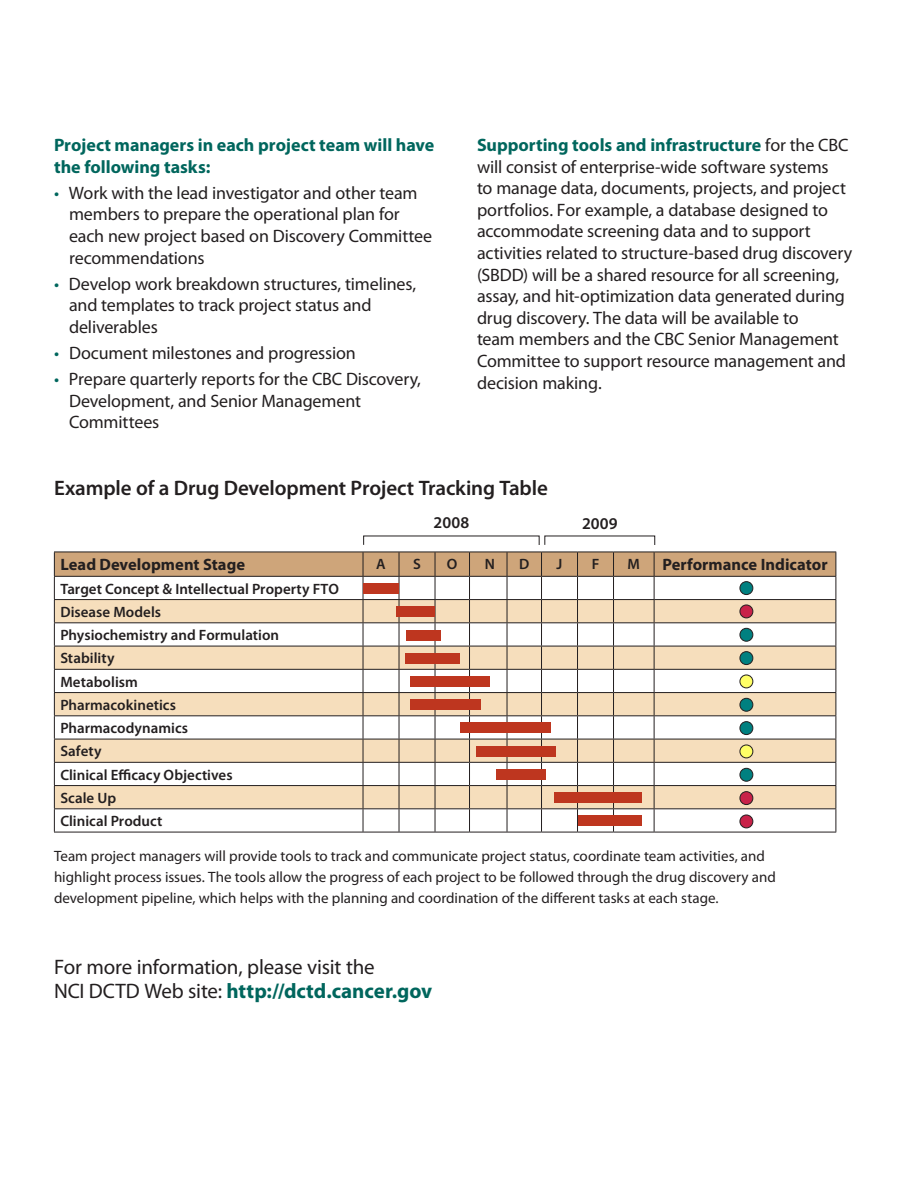
<style>
.page{position:relative;width:918px;height:1188px;background:#fff}
.page>*{position:absolute;margin:0;border:0;box-sizing:border-box;transform-origin:0 0}
._2_01_-_Body_text{font:21px/24px "Myriad Pro";letter-spacing:-.01em;color:#231f20}
._2_01_-_Body_text-2{font:600 21px "Myriad Pro";letter-spacing:-.005em;color:#231f20}
.t1{font:18px/21.6px "Myriad Pro";letter-spacing:-.01em;color:#231f20}
.t2{font:700 18px/21.6px "Myriad Pro";color:#00665d}
._2_01_-_Body_text-3{font:700 16.5px "Myriad Pro";color:#231f20}
._2_01_-_Body_text-4{font:600 16.5px "Myriad Pro";letter-spacing:.005em;color:#231f20}
._2_01_-_Body_text-5{font:15px/21px "Myriad Pro";color:#231f20}
._2_01_-_Body_text-6{font:600 15px "Myriad Pro";color:#231f20}
.s1{color:#00665d}
.s2{font-weight:700;color:#00665d}
</style>
<div class="page">
<svg style="left:54px;top:552px;width:783px;height:280px"></svg>
<hr style="left:54px;top:832px;width:309px;height:1px;background:#231f20">
<hr style="left:363px;top:832px;width:36px;height:1px;background:#231f20">
<hr style="left:399px;top:832px;width:36px;height:1px;background:#231f20">
<hr style="left:435px;top:832px;width:35px;height:1px;background:#231f20">
<hr style="left:470px;top:832px;width:37px;height:1px;background:#231f20">
<hr style="left:507px;top:832px;width:35px;height:1px;background:#231f20">
<hr style="left:542px;top:832px;width:36px;height:1px;background:#231f20">
<hr style="left:578px;top:832px;width:36px;height:1px;background:#231f20">
<hr style="left:614px;top:832px;width:40px;height:1px;background:#231f20">
<hr style="left:654px;top:832px;width:182px;height:1px;background:#231f20">
<div style="left:740px;top:582px;width:13px;height:13px;background:#008080;border-radius:50%"></div>
<div style="left:739px;top:581px;width:14px;height:14px;border:1px solid #231f20;border-radius:50%"></div>
<div style="left:740px;top:605px;width:13px;height:13px;background:#c82249;border-radius:50%"></div>
<div style="left:739px;top:605px;width:14px;height:13px;border:1px solid #231f20;border-radius:50%"></div>
<div style="left:740px;top:628px;width:13px;height:13px;background:#008080;border-radius:50%"></div>
<div style="left:739px;top:628px;width:14px;height:14px;border:1px solid #231f20;border-radius:50%"></div>
<div style="left:740px;top:652px;width:13px;height:13px;background:#008080;border-radius:50%"></div>
<div style="left:739px;top:651px;width:14px;height:14px;border:1px solid #231f20;border-radius:50%"></div>
<div style="left:740px;top:675px;width:13px;height:13px;background:#ff6;border-radius:50%"></div>
<div style="left:739px;top:675px;width:14px;height:13px;border:1px solid #231f20;border-radius:50%"></div>
<div style="left:740px;top:698px;width:13px;height:13px;background:#008080;border-radius:50%"></div>
<div style="left:739px;top:698px;width:14px;height:14px;border:1px solid #231f20;border-radius:50%"></div>
<div style="left:740px;top:722px;width:13px;height:13px;background:#008080;border-radius:50%"></div>
<div style="left:739px;top:721px;width:14px;height:14px;border:1px solid #231f20;border-radius:50%"></div>
<div style="left:740px;top:745px;width:13px;height:13px;background:#ff6;border-radius:50%"></div>
<div style="left:739px;top:745px;width:14px;height:13px;border:1px solid #231f20;border-radius:50%"></div>
<div style="left:740px;top:768px;width:13px;height:13px;background:#008080;border-radius:50%"></div>
<div style="left:739px;top:768px;width:14px;height:14px;border:1px solid #231f20;border-radius:50%"></div>
<div style="left:740px;top:792px;width:13px;height:13px;background:#c82249;border-radius:50%"></div>
<div style="left:739px;top:791px;width:14px;height:14px;border:1px solid #231f20;border-radius:50%"></div>
<div style="left:363px;top:583px;width:36px;height:11px;background:#be361f"></div>
<div style="left:396px;top:607px;width:39px;height:10px;background:#be361f"></div>
<div style="left:406px;top:630px;width:34px;height:10px;background:#be361f"></div>
<div style="left:406px;top:653px;width:54px;height:11px;background:#be361f"></div>
<div style="left:410px;top:676px;width:80px;height:11px;background:#be361f"></div>
<div style="left:410px;top:699px;width:71px;height:11px;background:#be361f"></div>
<div style="left:461px;top:723px;width:90px;height:10px;background:#be361f"></div>
<div style="left:476px;top:746px;width:80px;height:10px;background:#be361f"></div>
<div style="left:496px;top:769px;width:50px;height:11px;background:#be361f"></div>
<div style="left:554px;top:792px;width:88px;height:11px;background:#be361f"></div>
<div style="left:578px;top:815px;width:64px;height:11px;background:#be361f"></div>
<div style="left:740px;top:815px;width:13px;height:13px;background:#c82249;border-radius:50%"></div>
<div style="left:739px;top:815px;width:14px;height:13px;border:1px solid #231f20;border-radius:50%"></div>
<p class="t2" style="left:54px;top:134px;width:382px">Project managers in each project team will have the following tasks:</p>
<p class="t1" style="left:69px;top:182px;width:365px;text-indent:-15px"><span class="s1">•</span> Work with the lead investigator and other team members to prepare the operational plan for each new project based on Discovery Committee recommendations</p>
<p class="t1" style="left:69px;top:273px;width:349px;text-indent:-15px"><span class="s1">•</span> Develop work breakdown structures, timelines, and templates to track project status and deliverables</p>
<p class="t1" style="left:54px;top:342px;width:303px"><span class="s1">•</span> Document milestones and progression</p>
<p class="t1" style="left:69px;top:369px;width:353px;text-indent:-15px"><span class="s1">•</span> Prepare quarterly reports for the CBC Discovery,<br>Development, and Senior Management<br>Committees</p>
<p class="t1" style="left:477px;top:135px;width:377px"><span class="s2">Supporting tools and infrastructure</span> for the CBC will consist of enterprise-wide software systems<br>to manage data, documents, projects, and project portfolios. For example, a database designed to accommodate screening data and to support activities related to structure-based drug discovery (SBDD) will be a shared resource for all screening, assay, and hit-optimization data generated during drug discovery. The data will be available to<br>team members and the CBC Senior Management Committee to support resource management and decision making.</p>
<p class="_2_01_-_Body_text-2" style="left:54px;top:477px;width:495px">Example of a Drug Development Project Tracking Table</p>
<p class="_2_01_-_Body_text-4" style="left:434px;top:513px;width:37px">2008</p>
<p class="_2_01_-_Body_text-4" style="left:582px;top:514px;width:37px">2009</p>
<p class="_2_01_-_Body_text-3" style="left:60px;top:556px;width:186px">Lead Development Stage</p>
<p class="_2_01_-_Body_text-6" style="left:376px;top:556px;width:11px">A</p>
<p class="_2_01_-_Body_text-6" style="left:413px;top:556px;width:9px">S</p>
<p class="_2_01_-_Body_text-6" style="left:447px;top:556px;width:12px">O</p>
<p class="_2_01_-_Body_text-6" style="left:485px;top:556px;width:12px">N</p>
<p class="_2_01_-_Body_text-6" style="left:519px;top:556px;width:12px">D</p>
<p class="_2_01_-_Body_text-6" style="left:557px;top:556px;width:7px">J</p>
<p class="_2_01_-_Body_text-6" style="left:592px;top:556px;width:9px">F</p>
<p class="_2_01_-_Body_text-6" style="left:628px;top:556px;width:14px">M</p>
<p class="_2_01_-_Body_text-3" style="left:662px;top:556px;width:167px">Performance Indicator</p>
<p class="_2_01_-_Body_text-6" style="left:60px;top:580px;width:280px">Target Concept &amp; Intellectual Property FTO</p>
<p class="_2_01_-_Body_text-6" style="left:60px;top:603px;width:102px">Disease Models</p>
<p class="_2_01_-_Body_text-6" style="left:60px;top:627px;width:220px">Physiochemistry and Formulation</p>
<p class="_2_01_-_Body_text-6" style="left:60px;top:650px;width:56px">Stability</p>
<p class="_2_01_-_Body_text-6" style="left:60px;top:673px;width:79px">Metabolism</p>
<p class="_2_01_-_Body_text-6" style="left:60px;top:696px;width:117px">Pharmacokinetics</p>
<p class="_2_01_-_Body_text-6" style="left:60px;top:720px;width:129px">Pharmacodynamics</p>
<p class="_2_01_-_Body_text-6" style="left:60px;top:743px;width:43px">Safety</p>
<p class="_2_01_-_Body_text-6" style="left:60px;top:766px;width:174px">Clinical Efficacy Objectives</p>
<p class="_2_01_-_Body_text-6" style="left:60px;top:789px;width:57px">Scale Up</p>
<p class="_2_01_-_Body_text-6" style="left:60px;top:813px;width:104px">Clinical Product</p>
<p class="_2_01_-_Body_text-5" style="left:54px;top:846px;width:723px">Team project managers will provide tools to track and communicate project status, coordinate team activities, and highlight process issues. The tools allow the progress of each project to be followed through the drug discovery and development pipeline, which helps with the planning and coordination of the different tasks at each stage.</p>
<p class="_2_01_-_Body_text" style="left:54px;top:955px;width:380px">For more information, please visit the<br>NCI DCTD Web site: <span class="s2">http://dctd.cancer.gov</span></p>
</div>
